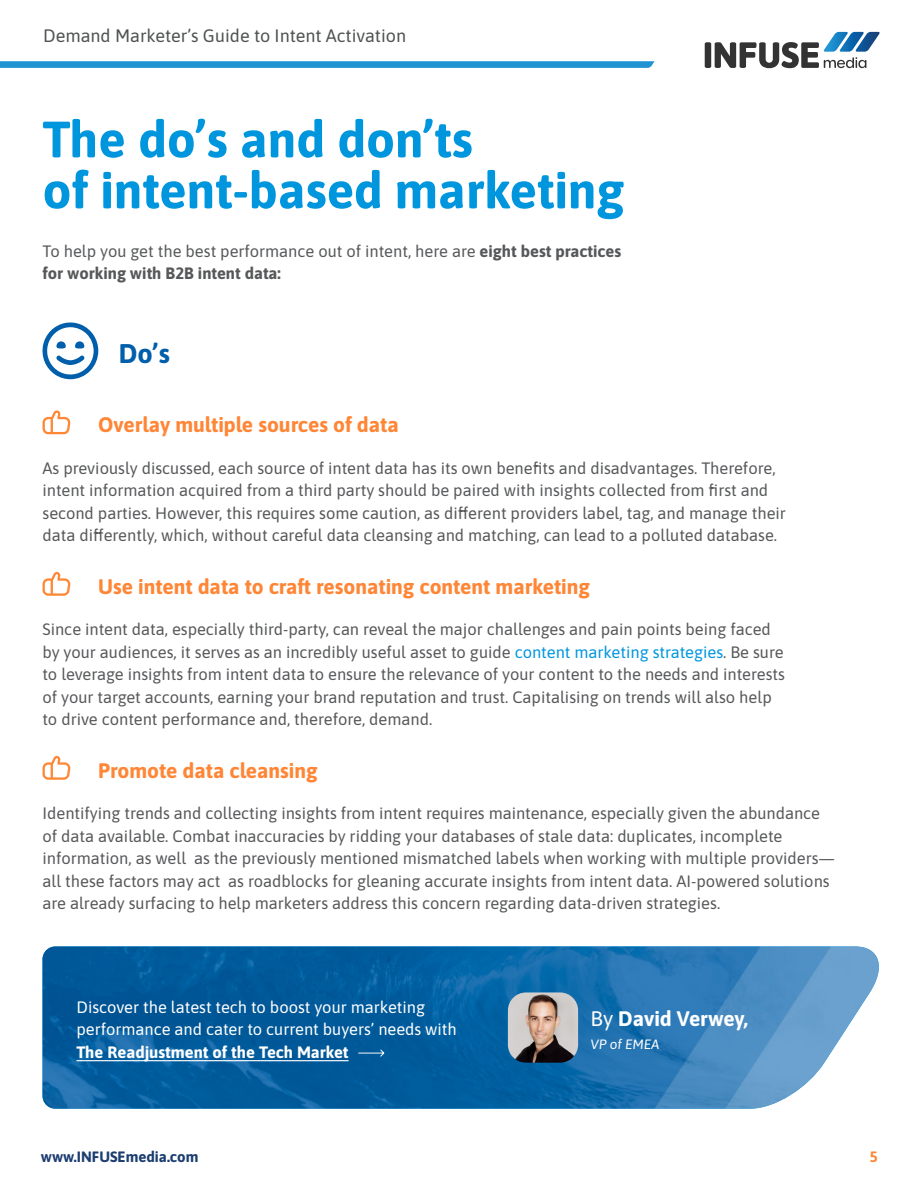
<style>
.page{position:relative;width:918px;height:1188px;background:#fff}
.page>*{position:absolute;margin:0;border:0;box-sizing:border-box;transform-origin:0 0}
.t1{font:700 51px "Asap";color:#0096de}
.t2{font:700 27px "Asap";color:#005eab}
.t3{font:700 21px "Asap";color:#fe8636}
.t4{font:700 21px "Asap";color:#fff}
.t5{font:18px "Asap";color:#4f5252}
.t6{font:16.5px/22.5px "Asap";color:#57585a}
.t7{font:16.5px/22.5px "Asap";color:#fff}
.t8{font:700 15px "Asap";color:#1c3d70}
.t9{font:700 15px "Asap";color:#fe8636}
.t10{font:italic 13.5px "Asap";color:#fff}
.s1{font-weight:700}
.s2{color:#0096de}
.s3{font-weight:400}
</style>
<div class="page">
<svg style="left:0;top:61px;width:655px;height:7px"></svg>
<svg style="left:43px;top:322px;width:55px;height:57px"></svg>
<svg style="left:43px;top:410px;width:27px;height:24px"></svg>
<svg style="left:43px;top:572px;width:27px;height:24px"></svg>
<svg style="left:43px;top:756px;width:27px;height:24px"></svg>
<img style="left:43px;top:946px;width:836px;height:163px">
<hr style="left:77px;top:1060px;width:272px;height:1px;background:#fff">
<img style="left:508px;top:992px;width:70px;height:71px">
<svg style="left:358px;top:1050px;width:26px;height:7px"></svg>
<svg style="left:705px;top:32px;width:175px;height:36px"></svg>
<p class="t5" style="left:43px;top:23px;width:364px">Demand Marketer’s Guide to Intent Activation</p>
<p class="t1" style="left:43px;top:104px;width:432px">The do’s and don’ts</p>
<p class="t1" style="left:43px;top:155px;width:583px">of intent-based marketing</p>
<p class="t6" style="left:43px;top:239px;width:580px">To help you get the best performance out of intent, here are <span class="s1">eight best practices for working with B2B intent data:</span></p>
<p class="t2" style="left:119px;top:335px;width:53px">Do’s</p>
<p class="t3" style="left:98px;top:411px;width:302px">Overlay multiple sources of data</p>
<p class="t6" style="left:43px;top:456px;width:745px">As previously discussed, each source of intent data has its own benefits and disadvantages. Therefore, intent information acquired from a third party should be paired with insights collected from first and second parties. However, this requires some caution, as different providers label, tag, and manage their data differently, which, without careful data cleansing and matching, can lead to a polluted database.</p>
<p class="t3" style="left:98px;top:572px;width:493px">Use intent data to craft resonating content marketing</p>
<p class="t6" style="left:43px;top:617px;width:744px">Since intent data, especially third-party, can reveal the major challenges and pain points being faced by your audiences, it serves as an incredibly useful asset to guide <span class="s2">content marketing strategies</span>. Be sure to leverage insights from intent data to ensure the relevance of your content to the needs and interests of your target accounts, earning your brand reputation and trust. Capitalising on trends will also help to drive content performance and, therefore, demand.</p>
<p class="t3" style="left:98px;top:756px;width:221px">Promote data cleansing</p>
<p class="t6" style="left:43px;top:801px;width:794px">Identifying trends and collecting insights from intent requires maintenance, especially given the abundance of data available. Combat inaccuracies by ridding your databases of stale data: duplicates, incomplete information, as well as the previously mentioned mismatched labels when working with multiple providers— all these factors may act as roadblocks for gleaning accurate insights from intent data. AI-powered solutions are already surfacing to help marketers address this concern regarding data-driven strategies.</p>
<p class="t7" style="left:77px;top:995px;width:382px">Discover the latest tech to boost your marketing performance and cater to current buyers’ needs with<br><span class="s1">The Readjustment of the Tech Market</span></p>
<p class="t4" style="left:591px;top:1004px;width:159px"><span class="s3">By</span> David Verwey,</p>
<p class="t10" style="left:591px;top:1035px;width:70px">VP of EMEA</p>
<p class="t8" style="left:41px;top:1146px;width:159px">www.INFUSEmedia.com</p>
<p class="t9" style="left:870px;top:1146px;width:10px">5</p>
</div>
